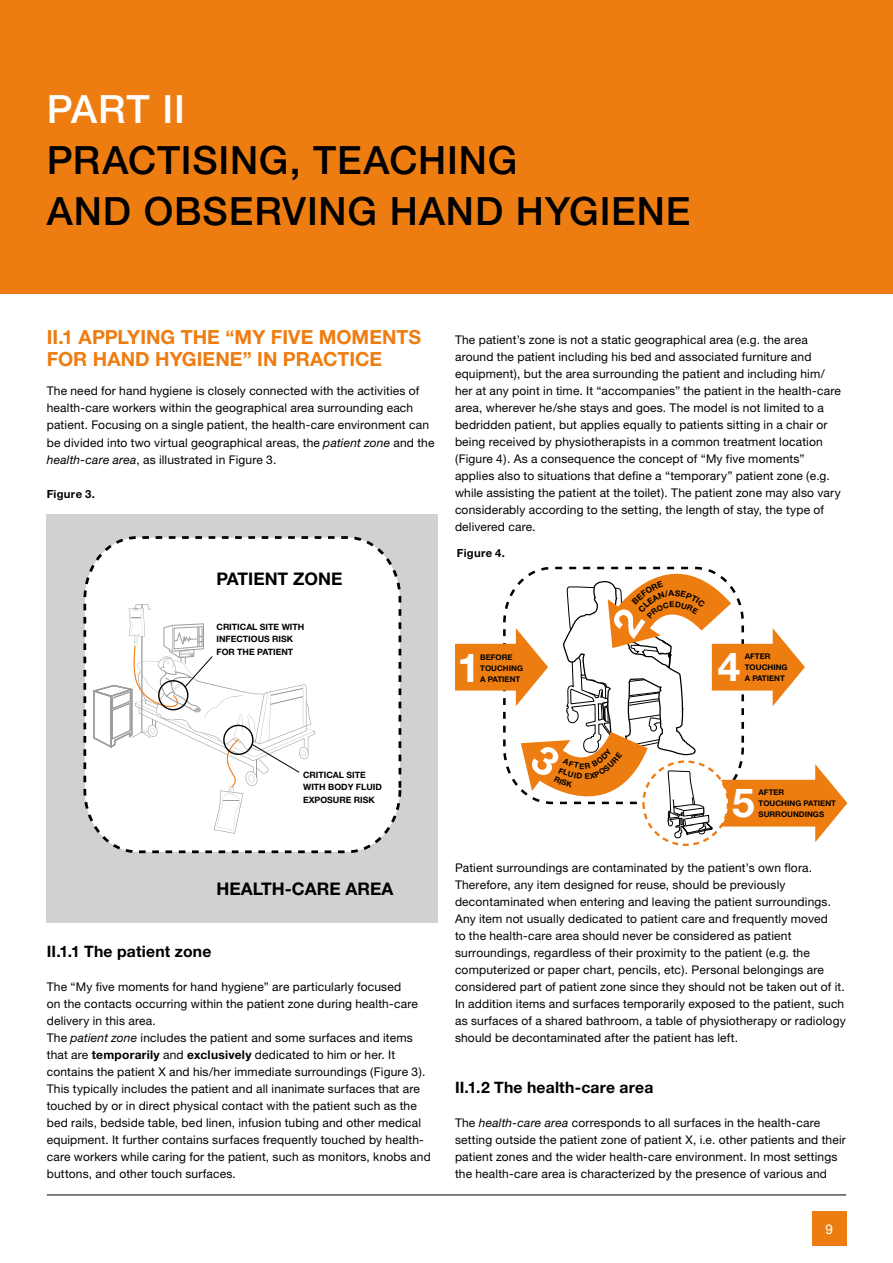
<style>
.page{position:relative;width:893px;height:1263px;background:#fff}
.page>*{position:absolute;margin:0;border:0;box-sizing:border-box;transform-origin:0 0}
.t1{font:700 40.05px "Helvetica Neue";color:#fff}
.t2{font:500 39px/51px "Helvetica Neue";letter-spacing:.02em;color:#000}
.t3{font:500 39px "Helvetica Neue";letter-spacing:.02em;color:#fff}
.t4{font:700 19.5px/21.3px "Helvetica Neue";color:#ee7d11}
.t5{font:700 17.4px "Helvetica Neue";color:#000}
.t6{font:700 15.75px "Helvetica Neue";letter-spacing:.015em;color:#000}
.t7{font:13.5px "Helvetica Neue";color:#fff}
.t8{font:12px/17px "Helvetica Neue";letter-spacing:.015em;color:#000}
.t9{font:700 11.25px "Helvetica Neue";letter-spacing:.025em;color:#000}
.t10{font:700 8.7px/12.5px "Helvetica Neue";color:#000}
.t11{font:700 7.8px/11.1px "Helvetica Neue";color:#000}
.s1{font-style:italic}
.s2{font-weight:700}
</style>
<div class="page">
<div style="left:812px;top:1212px;width:34px;height:34px;background:#ee7d11"></div>
<hr style="left:47px;top:1194px;width:799px;height:1px;background:#000">
<div style="left:0;top:0;width:893px;height:293px;background:#ee7d11"></div>
<div style="left:47px;top:514px;width:391px;height:409px;background:#d0d1d2"></div>
<svg style="left:83px;top:536px;width:319px;height:318px;background:#f3f3f3"></svg>
<svg style="left:93px;top:604px;width:222px;height:230px;background:#f7f6f6"></svg>
<svg style="left:455px;top:566px;width:392px;height:280px"></svg>
<h2 class="t3" style="left:47px;top:95px;width:140px">PART II</h2>
<h2 class="t2" style="left:47px;top:139px;width:645px">PRACTISING, TEACHING<br>AND OBSERVING HAND HYGIENE</h2>
<h3 class="t4" style="left:47px;top:329px;width:376px">II.1 APPLYING THE “MY FIVE MOMENTS<br>FOR HAND HYGIENE” IN PRACTICE</h3>
<p class="t8" style="left:47px;top:384px;width:389px">The need for hand hygiene is closely connected with the activities of health-care workers within the geographical area surrounding each patient. Focusing on a single patient, the health-care environment can be divided into two virtual geographical areas, the <span class="s1">patient zone</span> and the <span class="s1">health-care area</span>, as illustrated in Figure 3.</p>
<p class="t9" style="left:47px;top:489px;width:50px">Figure 3.</p>
<h3 class="t5" style="left:216px;top:572px;width:127px">PATIENT ZONE</h3>
<p class="t10" style="left:216px;top:621px;width:89px">CRITICAL SITE WITH<br>INFECTIOUS RISK<br>FOR THE PATIENT</p>
<p class="t8" style="left:455px;top:333px;width:387px">The patient’s zone is not a static geographical area (e.g. the area around the patient including his bed and associated furniture and equipment), but the area surrounding the patient and including him/ her at any point in time. It “accompanies” the patient in the health-care area, wherever he/she stays and goes. The model is not limited to a bedridden patient, but applies equally to patients sitting in a chair or being received by physiotherapists in a common treatment location (Figure 4). As a consequence the concept of “My five moments” applies also to situations that define a “temporary” patient zone (e.g. while assisting the patient at the toilet). The patient zone may also vary considerably according to the setting, the length of stay, the type of delivered care.</p>
<p class="t9" style="left:457px;top:549px;width:50px">Figure 4.</p>
<h1 class="t1" style="left:457px;top:653px;width:24px">1</h1>
<p class="t11" style="left:480px;top:652px;width:44px">BEFORE<br>TOUCHING<br>A PATIENT</p>
<h1 class="t1" style="left:718px;top:652px;width:24px">4</h1>
<p class="t11" style="left:745px;top:651px;width:44px">AFTER<br>TOUCHING<br>A PATIENT</p>
<p class="t10" style="left:303px;top:769px;width:80px">CRITICAL SITE<br>WITH BODY FLUID<br>EXPOSURE RISK</p>
<h3 class="t5" style="left:216px;top:883px;width:178px">HEALTH-CARE AREA</h3>
<h3 class="t6" style="left:47px;top:945px;width:166px">II.1.1 The patient zone</h3>
<p class="t8" style="left:47px;top:979px;width:386px">The “My five moments for hand hygiene” are particularly focused<br>on the contacts occurring within the patient zone during health-care delivery in this area.<br>The <span class="s1">patient zone</span> includes the patient and some surfaces and items that are <span class="s2">temporarily</span> and <span class="s2">exclusively</span> dedicated to him or her. It contains the patient X and his/her immediate surroundings (Figure 3).<br>This typically includes the patient and all inanimate surfaces that are touched by or in direct physical contact with the patient such as the bed rails, bedside table, bed linen, infusion tubing and other medical equipment. It further contains surfaces frequently touched by health&shy;care workers while caring for the patient, such as monitors, knobs and buttons, and other touch surfaces.</p>
<h1 class="t1" style="left:732px;top:789px;width:24px">5</h1>
<p class="t11" style="left:758px;top:787px;width:79px">AFTER<br>TOUCHING PATIENT<br>SURROUNDINGS</p>
<p class="t8" style="left:455px;top:860px;width:392px">Patient surroundings are contaminated by the patient’s own flora.<br>Therefore, any item designed for reuse, should be previously decontaminated when entering and leaving the patient surroundings.<br>Any item not usually dedicated to patient care and frequently moved<br>to the health-care area should never be considered as patient surroundings, regardless of their proximity to the patient (e.g. the computerized or paper chart, pencils, etc). Personal belongings are considered part of patient zone since they should not be taken out of it.<br>In addition items and surfaces temporarily exposed to the patient, such as surfaces of a shared bathroom, a table of physiotherapy or radiology should be decontaminated after the patient has left.</p>
<h3 class="t6" style="left:455px;top:1082px;width:200px">II.1.2 The health-care area</h3>
<p class="t8" style="left:455px;top:1115px;width:392px">The <span class="s1">health-care area</span> corresponds to all surfaces in the health-care setting outside the patient zone of patient X, i.e. other patients and their patient zones and the wider health-care environment. In most settings the health-care area is characterized by the presence of various and</p>
<p class="t7" style="left:825px;top:1224px;width:9px">9</p>
</div>
